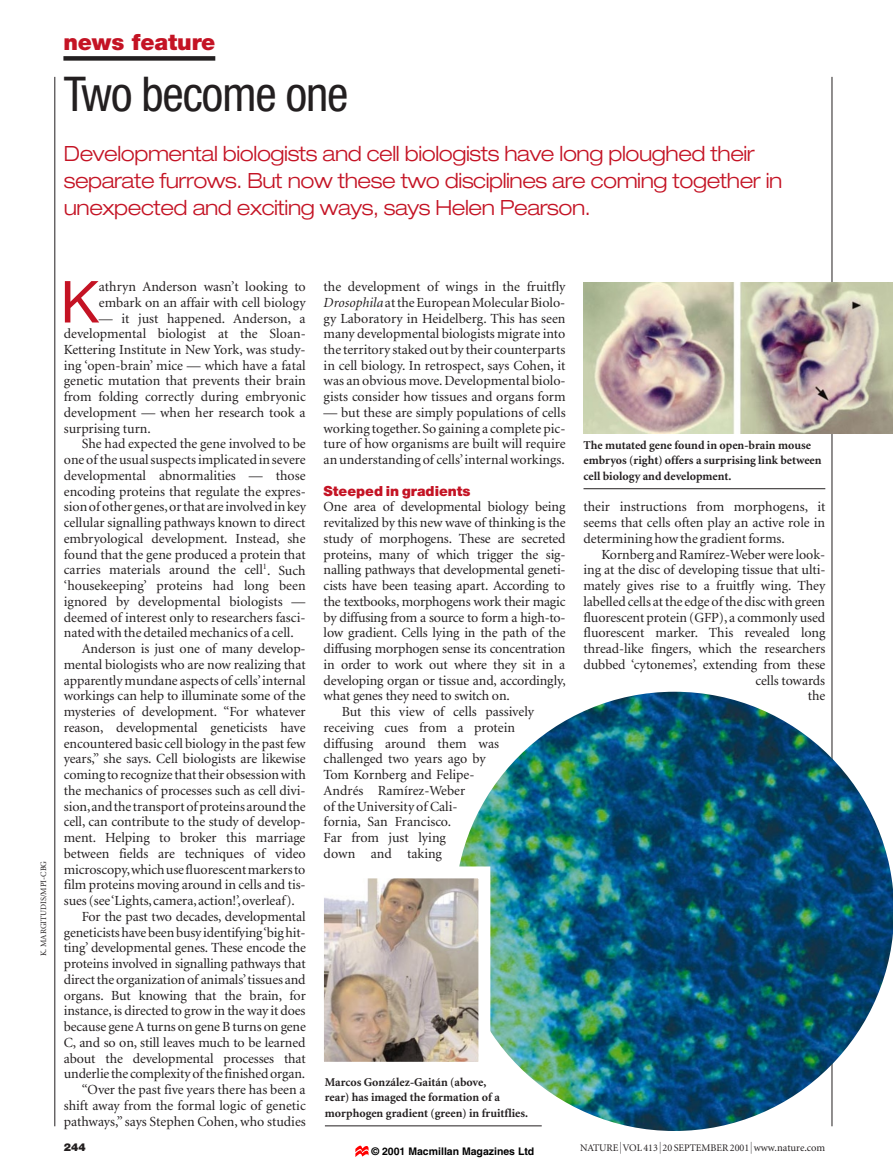
<style>
.page{position:relative;width:893px;height:1173px;background:#fff}
.page>*{position:absolute;margin:0;border:0;box-sizing:border-box;transform-origin:0 0}
.t1{font:58.05px "Helvetica Neue";color:#c41324}
.t2{font:condensed 48px "Helvetica Neue";letter-spacing:-.025em;color:#231f20}
.t3{font:900 22.5px "Helvetica Neue";letter-spacing:-.005em;color:#c41324}
.t4{font:300 expanded 21px/27px "Helvetica Neue";letter-spacing:-.02em;color:#c41324}
.t5{font:13.95px/15.8px "Minion";letter-spacing:-.005em;color:#231f20;text-align:justify}
.t6{font:900 13.95px "Helvetica Neue";color:#c41324}
.t7{font:700 12px/15.8px "Minion";color:#231f20}
.t8{font:900 10.8px "Helvetica Neue";color:#231f20}
.t9{font:700 10.5px "Helvetica";color:#000}
.t10{font:10.2px "Minion";color:#231f20}
.t11{font:8.25px "Minion";color:#231f20}
.s1{font-style:italic}
.s2{font-family:"Unica SB";font-weight:300;font-size:12px;color:#fff}
.s3{font-size:10.5px;color:#fff}
.s4{font-family:"Unica SB";font-weight:300;font-size:12px}
.s5{font-size:10.5px}
</style>
<div class="page">
<hr style="left:55px;top:77px;width:1px;height:1049px;background:#231f20">
<hr style="left:831px;top:77px;width:1px;height:1049px;background:#231f20">
<hr style="left:583px;top:488px;width:242px;height:1px;background:#231f20">
<img style="left:583px;top:282px;width:309px;height:151px">
<div style="left:63px;top:56px;width:152px;height:5px;background:#231f20"></div>
<hr style="left:325px;top:1126px;width:216px;height:1px;background:#231f20">
<img style="left:456px;top:692px;width:436px;height:439px;border-radius:50%">
<img style="left:325px;top:879px;width:152px;height:182px">
<svg style="left:355px;top:1146px;width:13px;height:11px"></svg>
<h3 class="t3" style="left:63px;top:33px;width:153px">news feature</h3>
<h2 class="t2" style="left:64px;top:77px;width:286px">Two become one</h2>
<h3 class="t4" style="left:64px;top:142px;width:720px">Developmental biologists and cell biologists have long ploughed their separate furrows. But now these two disciplines are coming together in unexpected and exciting ways, says Helen Pearson.</h3>
<p class="t11" style="left:40px;top:956px;width:97px;rotate:-90deg">K. MARGITUDIS/MPI-CBG</p>
<h1 class="t1" style="left:60px;top:281px;width:40px">K</h1>
<p class="t5" style="left:99px;top:280px;width:208px">athryn Anderson wasn’t looking to embark on an affair with cell biology</p>
<p class="t5" style="left:64px;top:311px;width:243px;text-indent:35px">— it just happened. Anderson, a developmental biologist at the Sloan-Kettering Institute in New York, was study&shy;ing ‘open-brain’ mice — which have a fatal genetic mutation that prevents their brain from folding correctly during embryonic development — when her research took a surprising turn.</p>
<p class="t5" style="left:82px;top:437px;width:225px">She had expected the gene involved to be</p>
<p class="t5" style="left:64px;top:453px;width:243px">one of the usual suspects implicated in severe</p>
<p class="t5" style="left:64px;top:469px;width:243px">developmental abnormalities — those</p>
<p class="t5" style="left:64px;top:485px;width:243px">encoding proteins that regulate the expres-</p>
<p class="t5" style="left:64px;top:500px;width:243px">sion of other genes,or that are involved in key</p>
<p class="t5" style="left:64px;top:516px;width:243px">cellular signalling pathways known to direct</p>
<p class="t5" style="left:64px;top:532px;width:243px">embryological development. Instead, she</p>
<p class="t5" style="left:64px;top:548px;width:243px">found that the gene produced a protein that</p>
<p class="t5" style="left:64px;top:563px;width:243px">carries materials around the cell<sup>1</sup>. Such</p>
<p class="t5" style="left:64px;top:579px;width:243px">‘housekeeping’ proteins had long been</p>
<p class="t5" style="left:64px;top:595px;width:243px">ignored by developmental biologists —</p>
<p class="t5" style="left:64px;top:611px;width:243px">deemed of interest only to researchers fasci-</p>
<p class="t5" style="left:64px;top:626px;width:231px">nated with the detailed mechanics of a cell.</p>
<p class="t5" style="left:82px;top:642px;width:225px">Anderson is just one of many develop-</p>
<p class="t5" style="left:64px;top:658px;width:243px">mental biologists who are now realizing that</p>
<p class="t5" style="left:64px;top:674px;width:243px">apparently mundane aspects of cells’internal</p>
<p class="t5" style="left:64px;top:689px;width:243px">workings can help to illuminate some of the</p>
<p class="t5" style="left:64px;top:705px;width:243px">mysteries of development. “For whatever</p>
<p class="t5" style="left:64px;top:721px;width:243px">reason, developmental geneticists have</p>
<p class="t5" style="left:64px;top:737px;width:243px">encountered basic cell biology in the past few</p>
<p class="t5" style="left:64px;top:752px;width:243px">years,” she says. Cell biologists are likewise</p>
<p class="t5" style="left:64px;top:768px;width:243px">coming to recognize that their obsession with</p>
<p class="t5" style="left:64px;top:784px;width:243px">the mechanics of processes such as cell divi-</p>
<p class="t5" style="left:64px;top:800px;width:243px">sion,and the transport of proteins around the</p>
<p class="t5" style="left:64px;top:815px;width:243px">cell, can contribute to the study of develop-</p>
<p class="t5" style="left:64px;top:831px;width:243px">ment. Helping to broker this marriage</p>
<p class="t5" style="left:64px;top:847px;width:243px">between fields are techniques of video</p>
<p class="t5" style="left:64px;top:863px;width:243px">microscopy,which use fluorescent markers to</p>
<p class="t5" style="left:64px;top:878px;width:243px">film proteins moving around in cells and tis-</p>
<p class="t5" style="left:64px;top:894px;width:232px">sues (see ‘Lights,camera,action!’,overleaf).</p>
<p class="t5" style="left:82px;top:910px;width:225px">For the past two decades, developmental</p>
<p class="t5" style="left:64px;top:926px;width:243px">geneticists have been busy identifying ‘big hit-</p>
<p class="t5" style="left:64px;top:941px;width:243px">ting’ developmental genes. These encode the</p>
<p class="t5" style="left:64px;top:957px;width:243px">proteins involved in signalling pathways that</p>
<p class="t5" style="left:64px;top:973px;width:243px">direct the organization of animals’tissues and</p>
<p class="t5" style="left:64px;top:989px;width:243px">organs. But knowing that the brain, for</p>
<p class="t5" style="left:64px;top:1004px;width:243px">instance, is directed to grow in the way it does</p>
<p class="t5" style="left:64px;top:1020px;width:244px">because gene A turns on gene B turns on gene</p>
<p class="t5" style="left:64px;top:1036px;width:243px">C, and so on, still leaves much to be learned</p>
<p class="t5" style="left:64px;top:1052px;width:243px">about the developmental processes that</p>
<p class="t5" style="left:64px;top:1067px;width:243px">underlie the complexity of the finished organ.</p>
<p class="t5" style="left:82px;top:1083px;width:225px">“Over the past five years there has been a</p>
<p class="t5" style="left:64px;top:1099px;width:243px">shift away from the formal logic of genetic</p>
<p class="t5" style="left:64px;top:1115px;width:243px">pathways,” says Stephen Cohen, who studies</p>
<p class="t5" style="left:323px;top:280px;width:243px">the development of wings in the fruitfly <span class="s1">Drosophila</span>at the European Molecular Biolo&shy;gy Laboratory in Heidelberg. This has seen many developmental biologists migrate into the territory staked out by their counterparts in cell biology. In retrospect, says Cohen, it was an obvious move. Developmental biolo&shy;gists consider how tissues and organs form</p>
<p class="t5" style="left:323px;top:406px;width:243px">— but these are simply populations of cells working together. So gaining a complete pic&shy;ture of how organisms are built will require an understanding of cells’internal workings.</p>
<p class="t6" style="left:323px;top:486px;width:148px">Steeped in gradients</p>
<p class="t5" style="left:323px;top:500px;width:243px">One area of developmental biology being</p>
<p class="t5" style="left:323px;top:516px;width:243px">revitalized by this new wave of thinking is the</p>
<p class="t5" style="left:323px;top:532px;width:243px">study of morphogens. These are secreted</p>
<p class="t5" style="left:323px;top:548px;width:243px">proteins, many of which trigger the sig-</p>
<p class="t5" style="left:323px;top:563px;width:243px">nalling pathways that developmental geneti-</p>
<p class="t5" style="left:323px;top:579px;width:243px">cists have been teasing apart. According to</p>
<p class="t5" style="left:323px;top:595px;width:243px">the textbooks, morphogens work their magic</p>
<p class="t5" style="left:323px;top:611px;width:243px">by diffusing from a source to form a high-to-</p>
<p class="t5" style="left:323px;top:626px;width:243px">low gradient. Cells lying in the path of the</p>
<p class="t5" style="left:323px;top:642px;width:243px">diffusing morphogen sense its concentration</p>
<p class="t5" style="left:323px;top:658px;width:243px">in order to work out where they sit in a</p>
<p class="t5" style="left:323px;top:674px;width:243px">developing organ or tissue and, accordingly,</p>
<p class="t5" style="left:323px;top:689px;width:187px">what genes they need to switch on.</p>
<p class="t5" style="left:341px;top:705px;width:194px">But this view of cells passively</p>
<p class="t5" style="left:323px;top:721px;width:193px">receiving cues from a protein</p>
<p class="t5" style="left:323px;top:737px;width:177px">diffusing around them was</p>
<p class="t5" style="left:323px;top:752px;width:164px">challenged two years ago by</p>
<p class="t5" style="left:323px;top:768px;width:152px">Tom Kornberg and Felipe-</p>
<p class="t5" style="left:323px;top:784px;width:143px">Andrés Ramírez-Weber</p>
<p class="t5" style="left:323px;top:800px;width:135px">of the University of Cali-</p>
<p class="t5" style="left:323px;top:815px;width:129px">fornia, San Francisco.</p>
<p class="t5" style="left:323px;top:831px;width:124px">Far from just lying</p>
<p class="t5" style="left:323px;top:847px;width:120px">down and taking</p>
<p class="t7" style="left:325px;top:1075px;width:205px">Marcos González-Gaitán (above,<br>rear) has imaged the formation of a morphogen gradient (green) in fruitflies.</p>
<p class="t7" style="left:583px;top:438px;width:239px">The mutated gene found in open-brain mouse embryos (right) offers a surprising link between cell biology and development.</p>
<p class="t5" style="left:583px;top:500px;width:243px">their instructions from morphogens, it seems that cells often play an active role in determining how the gradient forms.</p>
<p class="t5" style="left:583px;top:548px;width:243px;text-align:right">Kornberg and Ramírez-Weber were look&shy;ing at the disc of developing tissue that ulti&shy;mately gives rise to a fruitfly wing. They labelled cells at the edge of the disc with green fluorescent protein (GFP), a commonly used fluorescent marker. This revealed long thread-like fingers, which the researchers dubbed ‘cytonemes’, extending from these cells towards<br>the</p>
<p class="t8" style="left:64px;top:1143px;width:23px">244</p>
<p class="t10" style="left:555px;top:1143px;width:271px"><span class="s2">|</span> <span class="s3">www</span>NATURE<span class="s4">|</span> VOL 413 <span class="s4">|</span> 20 SEPTEMBER 2001 <span class="s4">|</span> <span class="s5">www.nature.com</span></p>
<p class="t9" style="left:371px;top:1148px;width:164px">© 2001 Macmillan Magazines Ltd</p>
</div>
